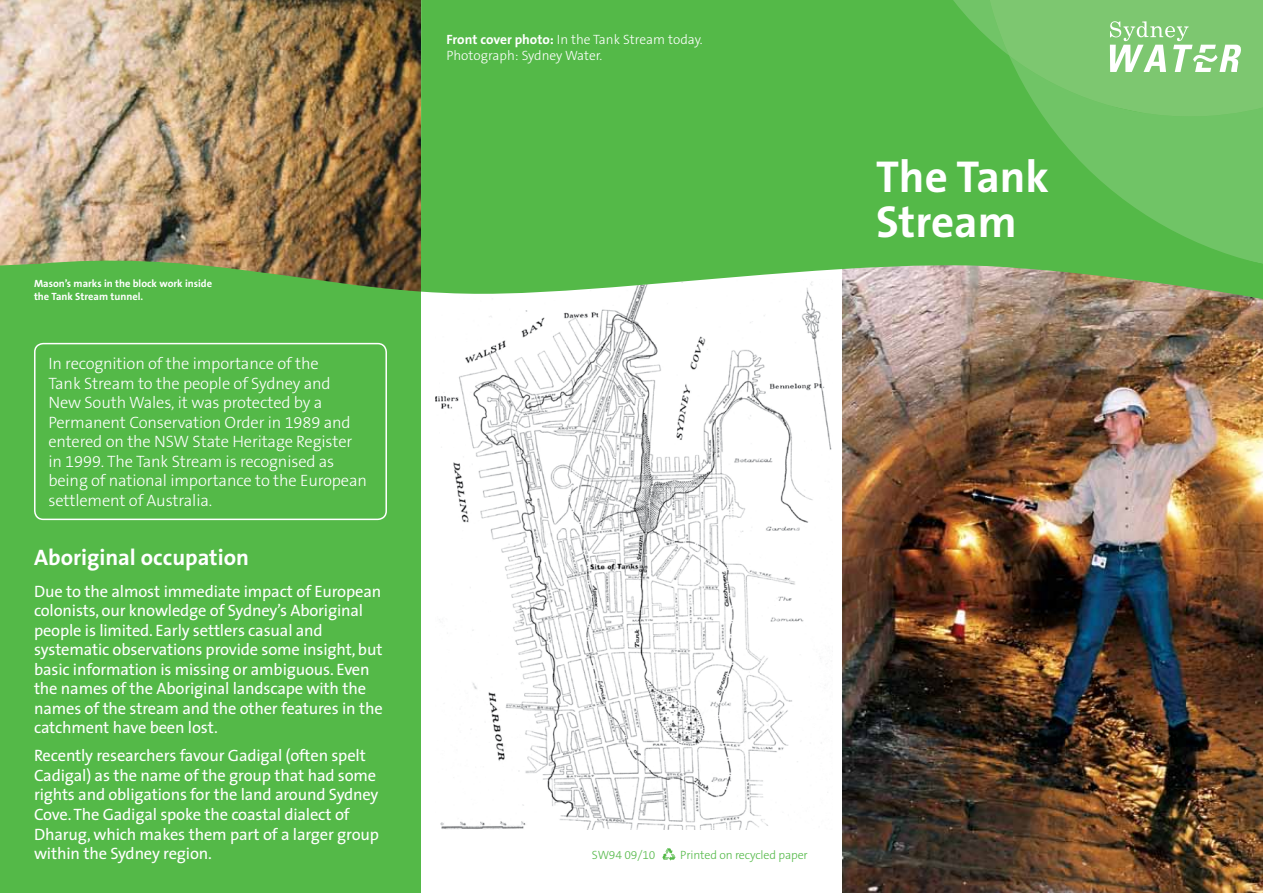
<style>
.page{position:relative;width:1263px;height:893px;background:#fff}
.page>*{position:absolute;margin:0;border:0;box-sizing:border-box;transform-origin:0 0}
.t1{font:700 45px/45px "The Sans B7";color:#fff}
.t2{font:700 22.5px "The Sans B7";color:#fff}
.t3{font:16.5px/19.5px "The Sans";letter-spacing:-.01em;color:#fff}
.t4{font:300 16.5px/19.5px "The Sans B3";letter-spacing:-.01em;color:#fff}
.t5{font:300 13.5px/16.2px "The Sans B3";color:#fff}
.t6{font:300 12px "The Sans B3";letter-spacing:-.01em;color:#54b948}
.t7{font:700 10.5px/12.6px "The Sans B7";color:#fff}
.s1{font-family:"The Sans B7";font-weight:700}
</style>
<div class="page">
<div style="left:0;top:0;width:421px;height:893px;background:#54b948"></div>
<img style="left:436px;top:296px;width:396px;height:533px">
<img style="left:0;top:0;width:421px;height:292px">
<div style="left:421px;top:0;width:417px;height:296px;background:#54b948"></div>
<img style="left:842px;top:303px;width:421px;height:590px">
<svg style="left:838px;top:0;width:425px;height:303px;background:#6db35c"></svg>
<svg style="left:1009px;top:120px;width:254px;height:144px;background:#63be58"></svg>
<svg style="left:891px;top:0;width:372px;height:120px;background:#75c569"></svg>
<svg style="left:662px;top:848px;width:13px;height:13px"></svg>
<div style="left:34px;top:343px;width:353px;height:177px;border:2px solid #fff;border-radius:9px"></div>
<p class="t5" style="left:446px;top:32px;width:258px"><span class="s1">Front cover photo:</span> In the Tank Stream today.<br>Photograph: Sydney Water.</p>
<p class="t7" style="left:34px;top:278px;width:180px">Mason’s marks in the block work inside the Tank Stream tunnel.</p>
<p class="t4" style="left:48px;top:355px;width:320px">In recognition of the importance of the<br>Tank Stream to the people of Sydney and New South Wales, it was protected by a Permanent Conservation Order in 1989 and entered on the NSW State Heritage Register in 1999. The Tank Stream is recognised as being of national importance to the European settlement of Australia.</p>
<h2 class="t2" style="left:34px;top:545px;width:216px">Aboriginal occupation</h2>
<p class="t3" style="left:34px;top:581px;width:350px">Due to the almost immediate impact of European colonists, our knowledge of Sydney’s Aboriginal people is limited. Early settlers casual and systematic observations provide some insight, but basic information is missing or ambiguous. Even the names of the Aboriginal landscape with the names of the stream and the other features in the catchment have been lost.</p>
<p class="t3" style="left:34px;top:746px;width:347px">Recently researchers favour Gadigal (often spelt Cadigal) as the name of the group that had some rights and obligations for the land around Sydney Cove. The Gadigal spoke the coastal dialect of Dharug, which makes them part of a larger group within the Sydney region.</p>
<p class="t6" style="left:592px;top:849px;width:65px">SW94 09/10</p>
<p class="t6" style="left:680px;top:849px;width:129px">Printed on recycled paper</p>
<h1 class="t1" style="left:876px;top:156px;width:175px">The Tank<br>Stream</h1>
</div>
